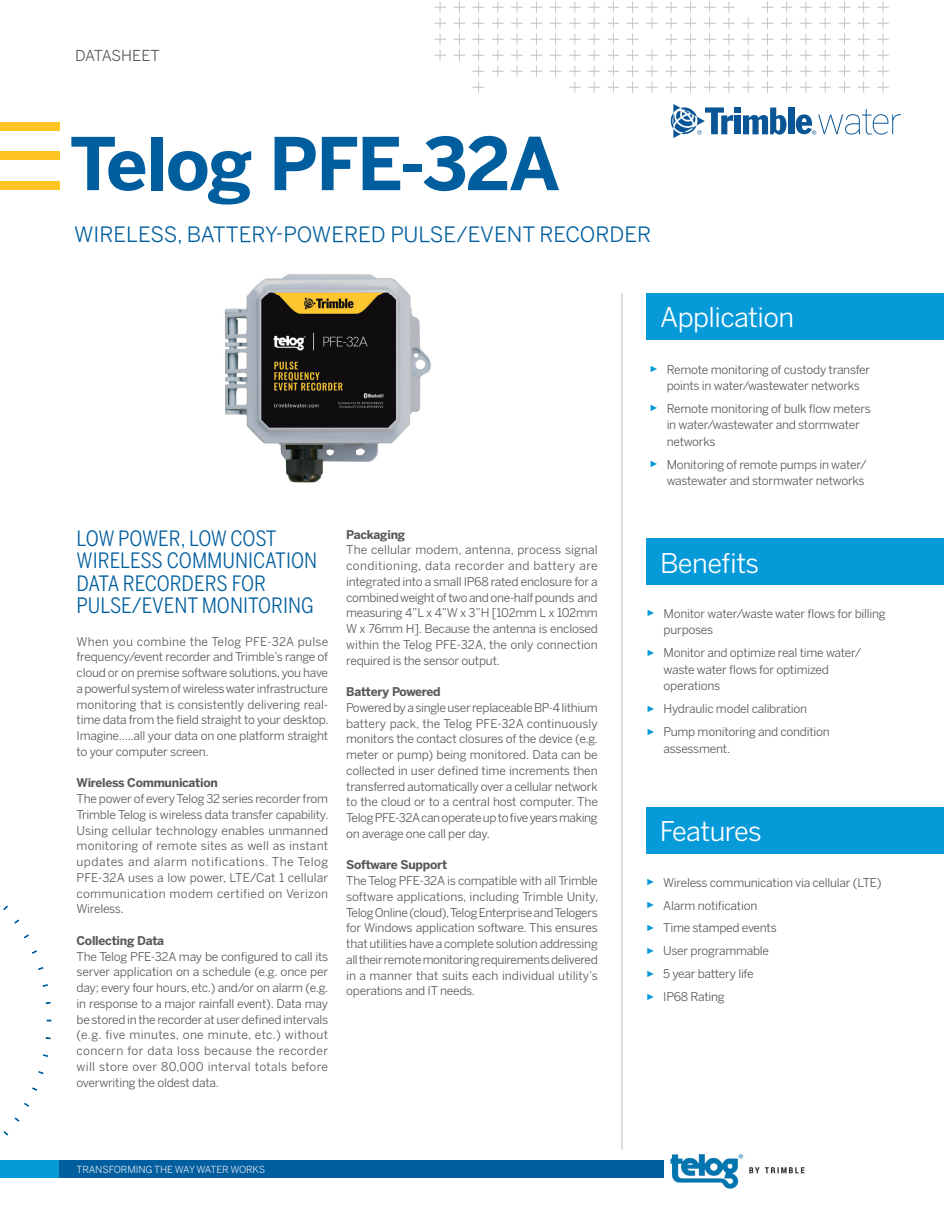
<style>
.page{position:relative;width:944px;height:1214px;background:#fff}
.page>*{position:absolute;margin:0;border:0;box-sizing:border-box;transform-origin:0 0}
.t1{font:700 72px "Benton Sans";letter-spacing:-.02em;color:#005e9e}
.t2{font:27px "Benton Sans";letter-spacing:-.02em;color:#fff}
.t3{font:21px/22.5px "Benton Sans Condensed";color:#005e9e}
.t4{font:21px "Benton Sans";color:#005e9e}
.t5{font:15px "Benton Sans";letter-spacing:-.01em;color:#57585a}
.t6{font:12px/15.8px "Benton Sans";letter-spacing:-.02em;color:#57585a;text-align:justify}
.t7{font:700 12px "Benton Sans";letter-spacing:-.02em;color:#57585a}
.t8{font:9.75px "Benton Sans";letter-spacing:-.01em;color:#dfe6f2}
.s1{font-family:"Arial";font-size:9px;color:#069ad9}
</style>
<div class="page">
<svg style="left:434px;top:2px;width:454px;height:91px"></svg>
<div style="left:0;top:122px;width:59px;height:9px;background:#fec422"></div>
<div style="left:0;top:152px;width:59px;height:8px;background:#fec422"></div>
<div style="left:0;top:181px;width:59px;height:8px;background:#fec422"></div>
<div style="left:0;top:1160px;width:742px;height:17px;background:#069ad9"></div>
<div style="left:59px;top:1160px;width:686px;height:17px;background:#005e9e"></div>
<div style="left:646px;top:293px;width:298px;height:47px;background:#069ad9"></div>
<hr style="left:621px;top:293px;width:1px;height:856px;background:#d4d3d3">
<svg style="left:45px;top:1037px;width:6px;height:2px"></svg>
<svg style="left:43px;top:1054px;width:5px;height:3px"></svg>
<svg style="left:38px;top:1071px;width:6px;height:3px"></svg>
<svg style="left:32px;top:1087px;width:5px;height:4px"></svg>
<svg style="left:24px;top:1103px;width:5px;height:4px"></svg>
<svg style="left:14px;top:1117px;width:6px;height:4px"></svg>
<svg style="left:3px;top:1131px;width:6px;height:4px"></svg>
<svg style="left:3px;top:905px;width:5px;height:5px"></svg>
<svg style="left:14px;top:919px;width:5px;height:5px"></svg>
<svg style="left:24px;top:934px;width:5px;height:4px"></svg>
<svg style="left:32px;top:950px;width:5px;height:4px"></svg>
<svg style="left:38px;top:967px;width:5px;height:3px"></svg>
<svg style="left:43px;top:984px;width:5px;height:3px"></svg>
<svg style="left:45px;top:1001px;width:6px;height:3px"></svg>
<div style="left:646px;top:538px;width:298px;height:47px;background:#069ad9"></div>
<div style="left:734px;top:115px;width:7px;height:19px;background:#095596"></div>
<svg style="left:743px;top:107px;width:43px;height:28px"></svg>
<div style="left:788px;top:108px;width:6px;height:26px;background:#095596"></div>
<div style="left:734px;top:107px;width:7px;height:6px;background:#095596"></div>
<svg style="left:670px;top:104px;width:63px;height:34px"></svg>
<svg style="left:795px;top:109px;width:106px;height:26px"></svg>
<div style="left:646px;top:807px;width:297px;height:47px;background:#069ad9"></div>
<img style="left:664px;top:1154px;width:141px;height:35px">
<img style="left:224px;top:274px;width:207px;height:209px">
<img style="left:201px;top:241px;width:258px;height:2px">
<p class="t5" style="left:75px;top:47px;width:86px">DATASHEET</p>
<h1 class="t1" style="left:70px;top:119px;width:492px">Telog PFE-32A</h1>
<h3 class="t4" style="left:74px;top:222px;width:578px">WIRELESS, BATTERY-POWERED PULSE/EVENT RECORDER</h3>
<h3 class="t3" style="left:77px;top:527px;width:242px">LOW POWER, LOW COST<br>WIRELESS COMMUNICATION<br>DATA RECORDERS FOR<br>PULSE/EVENT MONITORING</h3>
<p class="t6" style="left:77px;top:633px;width:253px">When you combine the Telog PFE-32A pulse frequency/event recorder and Trimble’s range of cloud or on premise software solutions, you have a powerful system of wireless water infrastructure monitoring that is consistently delivering real&shy;time data from the field straight to your desktop.<br>Imagine.....all your data on one platform straight to your computer screen.</p>
<p class="t7" style="left:77px;top:775px;width:143px">Wireless Communication</p>
<p class="t6" style="left:77px;top:791px;width:253px">The power of every Telog 32 series recorder from Trimble Telog is wireless data transfer capability.<br>Using cellular technology enables unmanned monitoring of remote sites as well as instant updates and alarm notifications. The Telog PFE-32A uses a low power, LTE/Cat 1 cellular communication modem certified on Verizon Wireless.</p>
<p class="t7" style="left:77px;top:933px;width:89px">Collecting Data</p>
<p class="t6" style="left:77px;top:948px;width:253px">The Telog PFE-32A may be configured to call its server application on a schedule (e.g. once per day; every four hours, etc.) and/or on alarm (e.g. in response to a major rainfall event). Data may be stored in the recorder at user defined intervals (e.g. five minutes, one minute, etc.) without concern for data loss because the recorder will store over 80,000 interval totals before overwriting the oldest data.</p>
<p class="t7" style="left:346px;top:526px;width:61px">Packaging</p>
<p class="t6" style="left:346px;top:542px;width:253px">The cellular modem, antenna, process signal conditioning, data recorder and battery are integrated into a small IP68 rated enclosure for a combined weight of two and one-half pounds and measuring 4”L x 4”W x 3”H [102mm L x 102mm W x 76mm H]. Because the antenna is enclosed within the Telog PFE-32A, the only connection required is the sensor output.</p>
<p class="t7" style="left:346px;top:684px;width:96px">Battery Powered</p>
<p class="t6" style="left:346px;top:699px;width:253px">Powered by a single user replaceable BP-4 lithium battery pack, the Telog PFE-32A continuously monitors the contact closures of the device (e.g. meter or pump) being monitored. Data can be collected in user defined time increments then transferred automatically over a cellular network to the cloud or to a central host computer. The Telog PFE-32A can operate up to five years making on average one call per day.</p>
<p class="t7" style="left:346px;top:857px;width:102px">Software Support</p>
<p class="t6" style="left:346px;top:872px;width:253px">The Telog PFE-32A is compatible with all Trimble software applications, including Trimble Unity, Telog Online (cloud), Telog Enterprise and Telogers for Windows application software. This ensures that utilities have a complete solution addressing all their remote monitoring requirements delivered in a manner that suits each individual utility’s operations and IT needs.</p>
<p class="t8" style="left:77px;top:1163px;width:190px">TRANSFORMING THE WAY WATER WORKS</p>
<h2 class="t2" style="left:660px;top:301px;width:136px">Application</h2>
<p class="t6" style="left:649px;top:361px;width:222px;line-height:16.5px;text-align:center"><span class="s1">►</span> Remote monitoring of custody transfer points in water/wastewater networks</p>
<p class="t6" style="left:666px;top:400px;width:206px;line-height:16.5px;text-align:left;text-indent:-17px"><span class="s1">►</span> Remote monitoring of bulk flow meters in water/wastewater and stormwater networks</p>
<p class="t6" style="left:649px;top:456px;width:218px;line-height:16.5px;text-align:right"><span class="s1">►</span> Monitoring of remote pumps in water/ wastewater and stormwater networks</p>
<h2 class="t2" style="left:660px;top:546px;width:101px">Benefits</h2>
<p class="t6" style="left:663px;top:605px;width:223px;line-height:16.5px;text-indent:-17px"><span class="s1">►</span> Monitor water/waste water flows for billing purposes</p>
<p class="t6" style="left:663px;top:644px;width:199px;line-height:16.5px;text-align:left;text-indent:-17px"><span class="s1">►</span> Monitor and optimize real time water/ waste water flows for optimized operations</p>
<p class="t6" style="left:646px;top:697px;width:185px;line-height:23px"><span class="s1">►</span> Hydraulic model calibration<br><span class="s1">►</span> Pump monitoring and condition</p>
<p class="t6" style="left:663px;top:740px;width:68px">assessment.</p>
<h2 class="t2" style="left:659px;top:815px;width:104px">Features</h2>
<p class="t6" style="left:646px;top:871px;width:237px;line-height:23px;text-align:left"><span class="s1">►</span> Wireless communication via cellular (LTE) <span class="s1">►</span> Alarm notification<br><span class="s1">►</span> Time stamped events<br><span class="s1">►</span> User programmable<br><span class="s1">►</span> 5 year battery life<br><span class="s1">►</span> IP68 Rating</p>
</div>
